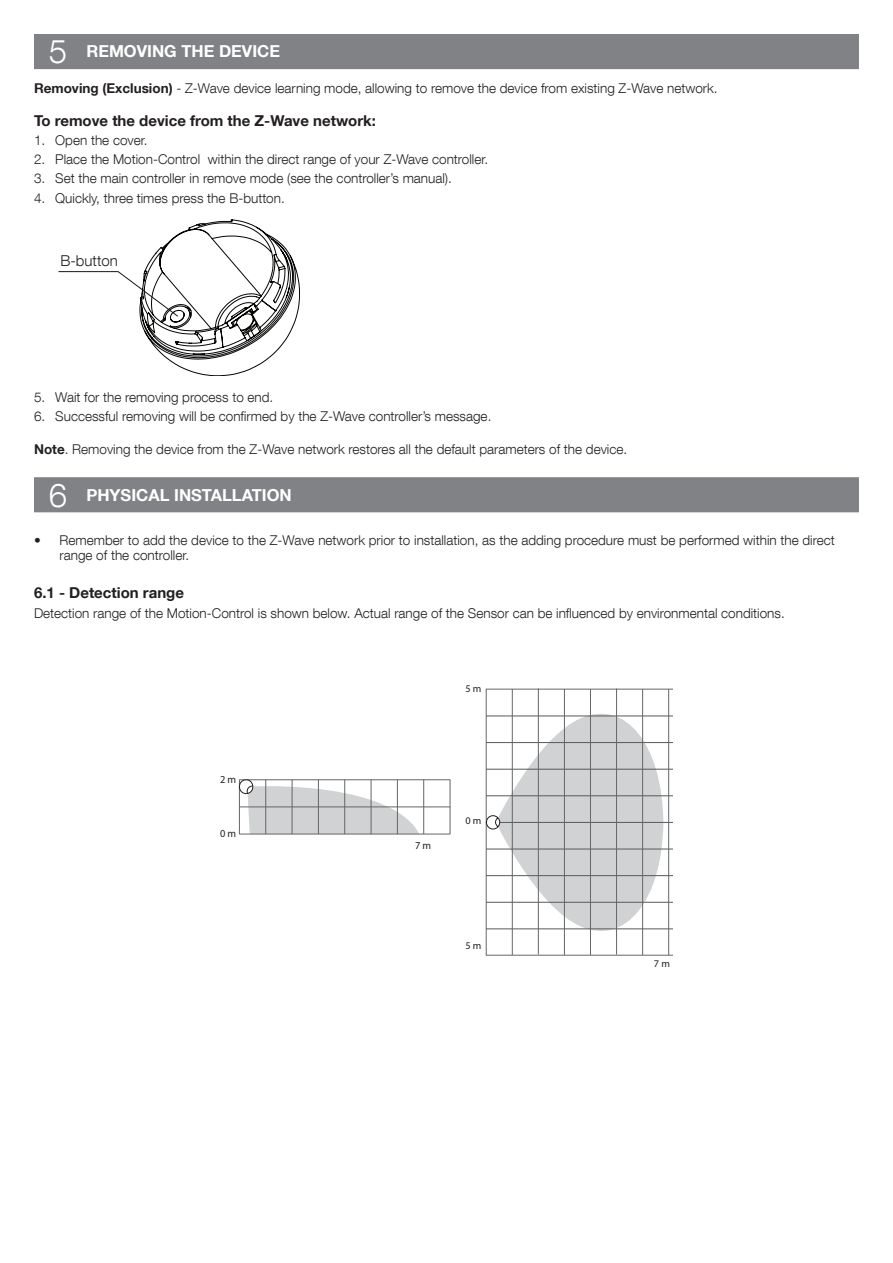
<style>
.page{position:relative;width:893px;height:1263px;background:#fff}
.page>*{position:absolute;margin:0;border:0;box-sizing:border-box;transform-origin:0 0}
.t1{font:300 33px "Helvetica Neue LT Com";color:#fff}
.titolo{font:700 16.5px "Helvetica Neue LT Com";color:#fff}
.Subchapter{font:700 15px "Helvetica Neue LT Com";color:#231f20}
.t2{font:300 15px "Helvetica Neue LT Com";color:#231f20}
.t3{font:300 13.5px/15px "Helvetica Neue LT Com";color:#231f20}
.t4{font:10.65px "Myriad Pro";color:#231f20}
.t5{font:10.2px "Myriad Pro";color:#231f20}
.s1{font-weight:700}
</style>
<div class="page">
<div style="left:34px;top:34px;width:825px;height:35px;background:#808285"></div>
<div style="left:34px;top:477px;width:825px;height:35px;background:#808285"></div>
<hr style="left:58px;top:271px;width:60px;height:1px;background:#181619">
<svg style="left:117px;top:220px;width:183px;height:156px"></svg>
<hr style="left:450px;top:780px;width:1px;height:54px;background:#646666">
<hr style="left:423px;top:780px;width:1px;height:54px;background:#646666">
<hr style="left:239px;top:834px;width:211px;height:1px;background:#646666">
<hr style="left:239px;top:807px;width:211px;height:1px;background:#646666">
<hr style="left:239px;top:779px;width:211px;height:1px;background:#646666">
<svg style="left:239px;top:779px;width:180px;height:55px"></svg>
<svg style="left:486px;top:689px;width:187px;height:266px"></svg>
<hr style="left:486px;top:929px;width:187px;height:1px;background:#575a59">
<hr style="left:486px;top:902px;width:187px;height:1px;background:#575a59">
<hr style="left:486px;top:875px;width:187px;height:1px;background:#575a59">
<hr style="left:486px;top:849px;width:187px;height:1px;background:#575a59">
<hr style="left:486px;top:822px;width:187px;height:1px;background:#575a59">
<hr style="left:486px;top:795px;width:187px;height:1px;background:#575a59">
<hr style="left:486px;top:769px;width:187px;height:1px;background:#575a59">
<hr style="left:486px;top:742px;width:187px;height:1px;background:#575a59">
<hr style="left:486px;top:716px;width:187px;height:1px;background:#575a59">
<hr style="left:512px;top:689px;width:1px;height:266px;background:#656666">
<svg style="left:486px;top:699px;width:177px;height:247px"></svg>
<hr style="left:538px;top:688px;width:1px;height:266px;background:#656666">
<hr style="left:564px;top:689px;width:1px;height:266px;background:#656666">
<hr style="left:590px;top:689px;width:1px;height:266px;background:#656666">
<hr style="left:616px;top:688px;width:1px;height:266px;background:#656666">
<hr style="left:642px;top:689px;width:1px;height:266px;background:#656666">
<hr style="left:668px;top:689px;width:1px;height:266px;background:#656666">
<p class="t1" style="left:49px;top:31px;width:20px">5</p>
<p class="titolo" style="left:86px;top:41px;width:195px">REMOVING THE DEVICE</p>
<p class="t3" style="left:34px;top:81px;width:685px"><span class="s1">Removing (Exclusion)</span> - Z-Wave device learning mode, allowing to remove the device from existing Z-Wave network.</p>
<p class="Subchapter" style="left:34px;top:111px;width:343px">To remove the device from the Z-Wave network:</p>
<p class="t3" style="left:34px;top:132px;width:115px">1. Open the cover.</p>
<p class="t3" style="left:34px;top:152px;width:456px">2. Place the Motion-Control within the direct range of your Z-Wave controller.</p>
<p class="t3" style="left:34px;top:171px;width:419px">3. Set the main controller in remove mode (see the controller’s manual).</p>
<p class="t3" style="left:34px;top:190px;width:252px">4. Quickly, three times press the B-button.</p>
<p class="t2" style="left:60px;top:251px;width:59px">B-button</p>
<p class="t3" style="left:34px;top:389px;width:241px">5. Wait for the removing process to end.</p>
<p class="t3" style="left:34px;top:409px;width:459px">6. Successful removing will be confirmed by the Z-Wave controller’s message.</p>
<p class="t3" style="left:34px;top:441px;width:595px"><span class="s1">Note</span>. Removing the device from the Z-Wave network restores all the default parameters of the device.</p>
<p class="t1" style="left:49px;top:475px;width:20px">6</p>
<p class="titolo" style="left:86px;top:484px;width:207px">PHYSICAL INSTALLATION</p>
<p class="t3" style="left:60px;top:532px;width:777px;text-indent:-26px">• Remember to add the device to the Z-Wave network prior to installation, as the adding procedure must be performed within the direct range of the controller.</p>
<p class="Subchapter" style="left:34px;top:583px;width:152px">6.1 - Detection range</p>
<p class="t3" style="left:34px;top:605px;width:752px">Detection range of the Motion-Control is shown below. Actual range of the Sensor can be influenced by environmental conditions.</p>
<p class="t4" style="left:220px;top:773px;width:18px">2m</p>
<p class="t4" style="left:220px;top:827px;width:18px">0m</p>
<p class="t5" style="left:465px;top:683px;width:17px">5 m</p>
<p class="t4" style="left:415px;top:839px;width:18px">7m</p>
<p class="t5" style="left:465px;top:814px;width:17px">0 m</p>
<p class="t5" style="left:465px;top:939px;width:17px">5 m</p>
<p class="t5" style="left:654px;top:957px;width:17px">7 m</p>
</div>
